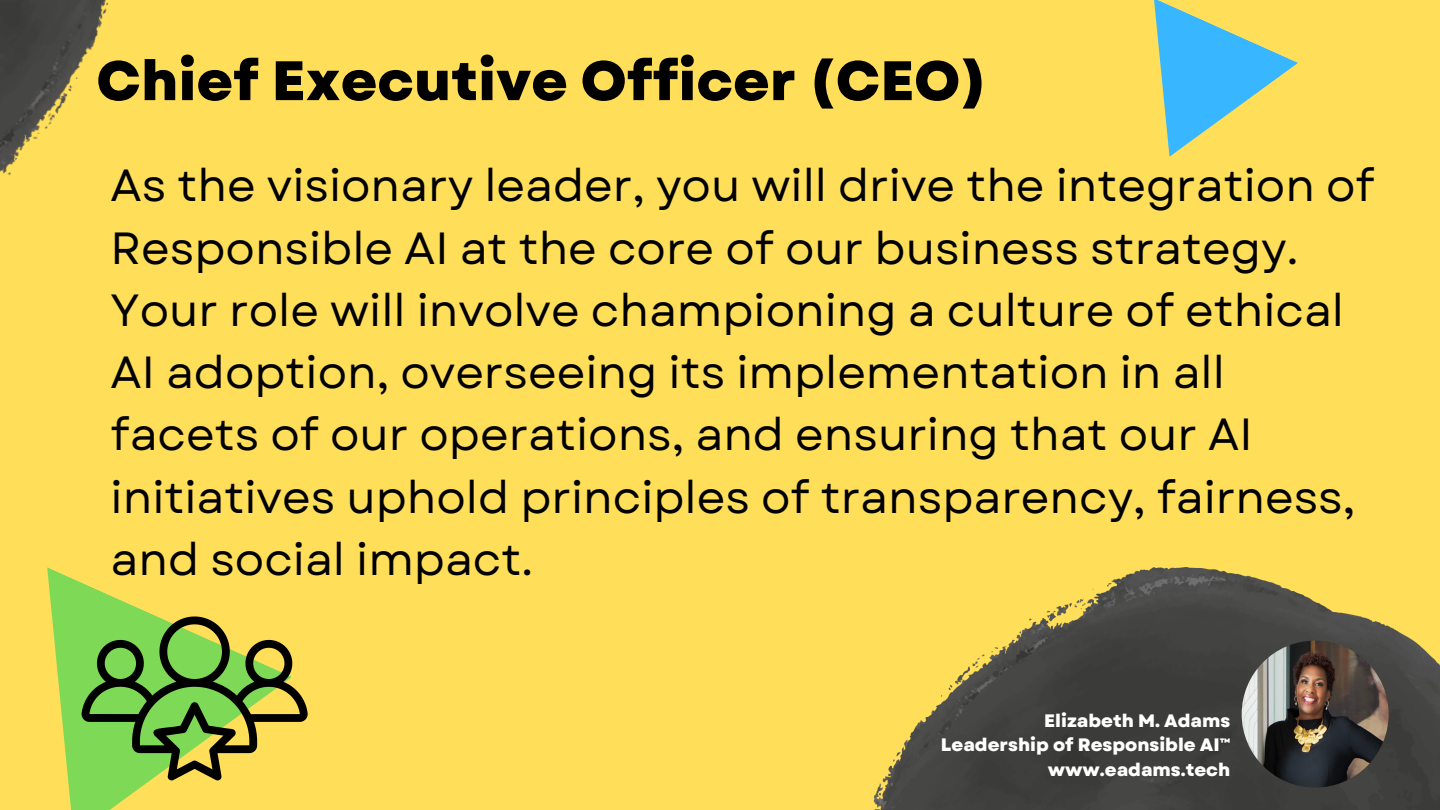
<style>
.page{position:relative;width:1440px;height:810px;background:#ffde59}
.page>*{position:absolute;margin:0;border:0;box-sizing:border-box;transform-origin:0 0}
.t1{font:800 55.5px "Garet";color:#000}
.t2{font:45px/62.2px "Garet";color:#000}
.t3{font:800 18px "Garet";color:#fff}
</style>
<div class="page">
<img style="left:873px;top:567px;width:567px;height:243px">
<img style="left:1242px;top:641px;width:147px;height:147px;border-radius:50%">
<svg style="left:1154px;top:0;width:144px;height:157px"></svg>
<svg style="left:47px;top:567px;width:172px;height:243px"></svg>
<img style="left:0;top:0;width:109px;height:176px">
<svg style="left:82px;top:617px;width:226px;height:163px"></svg>
<p class="t1" style="left:96px;top:41px;width:892px">Chief Executive Officer (CEO)</p>
<p class="t2" style="left:111px;top:155px;width:1265px">As the visionary leader, you will drive the integration of Responsible AI at the core of our business strategy.<br>Your role will involve championing a culture of ethical AI adoption, overseeing its implementation in all facets of our operations, and ensuring that our AI initiatives uphold principles of transparency, fairness, and social impact.</p>
<p class="t3" style="left:1044px;top:707px;width:188px">Elizabeth M. Adams</p>
<p class="t3" style="left:941px;top:732px;width:285px">Leadership of Responsible AI™️</p>
<p class="t3" style="left:1048px;top:757px;width:184px">www.eadams.tech</p>
</div>
